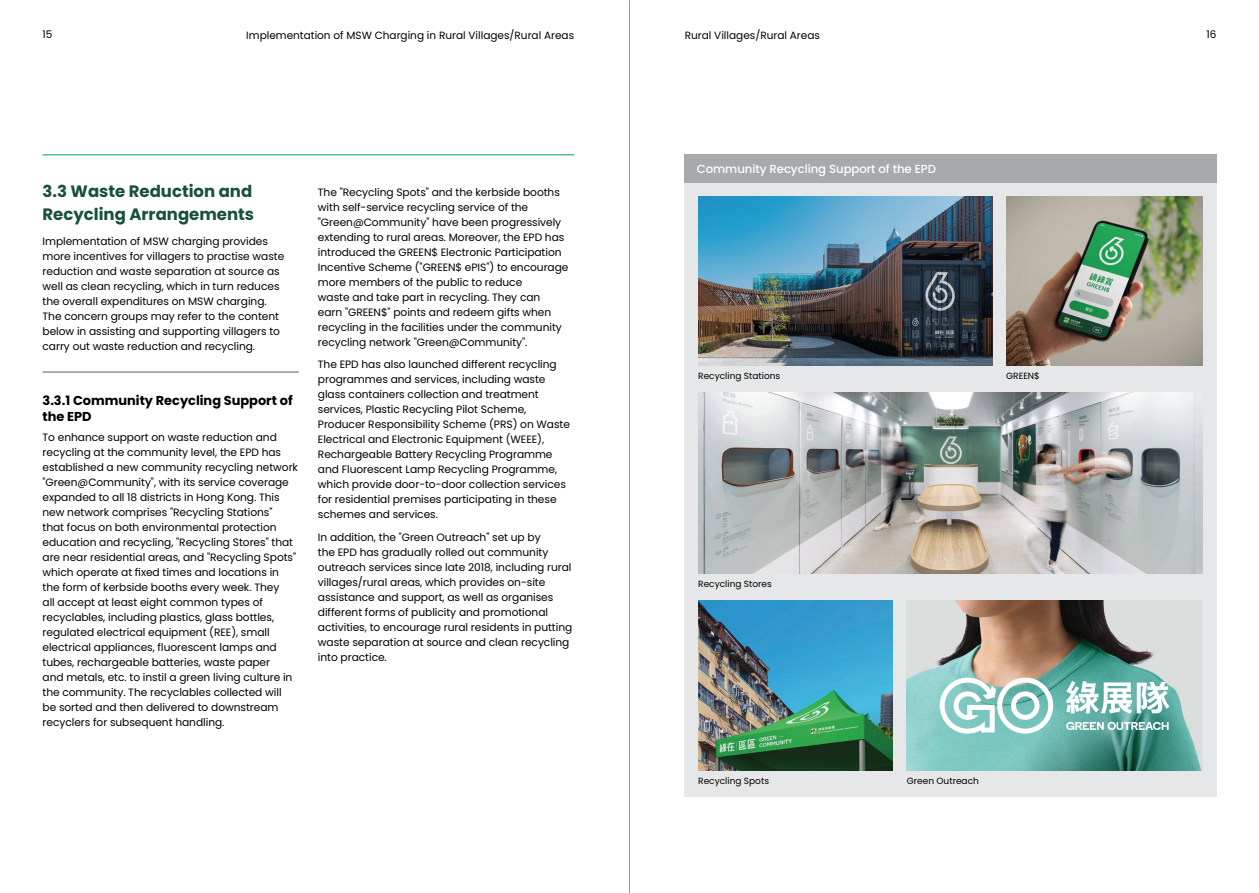
<style>
.page{position:relative;width:1259px;height:893px;background:#fff}
.page>*{position:absolute;margin:0;border:0;box-sizing:border-box;transform-origin:0 0}
.t1{font:700 16.5px/22.5px "Poppins";color:#185139}
.t2{font:700 12.9px/16.5px "Poppins";color:#000}
.t3{font:500 11.7px "Poppins";letter-spacing:-.005em;color:#fff}
.t4{font:10.65px/15px "Poppins";letter-spacing:-.005em;color:#000}
.t5{font:10.5px "Poppins";color:#000}
.t6{font:9px "Poppins";color:#000}
</style>
<div class="page">
<hr style="left:43px;top:154px;width:531px;height:2px;background:#53be95">
<hr style="left:43px;top:372px;width:256px;height:1px;background:#58595b">
<div style="left:684px;top:183px;width:532px;height:614px;background:#e6e7e8"></div>
<div style="left:684px;top:155px;width:532px;height:28px;background:#a7a9ac"></div>
<img style="left:698px;top:392px;width:504px;height:182px">
<img style="left:1006px;top:197px;width:196px;height:168px">
<img style="left:698px;top:197px;width:294px;height:168px">
<img style="left:698px;top:600px;width:194px;height:170px">
<img style="left:907px;top:600px;width:295px;height:170px">
<svg style="left:939px;top:678px;width:114px;height:56px;background:#aed8d2"></svg>
<svg style="left:1066px;top:681px;width:103px;height:32px;background:#b8dcd7"></svg>
<svg style="left:1066px;top:722px;width:102px;height:8px"></svg>
<hr style="left:629px;top:0;width:1px;height:893px;background:#939598">
<p class="t5" style="left:43px;top:28px;width:11px">15</p>
<p class="t5" style="left:246px;top:29px;width:329px">Implementation of MSW Charging in Rural Villages/Rural Areas</p>
<p class="t5" style="left:685px;top:29px;width:137px">Rural Villages/Rural Areas</p>
<p class="t5" style="left:1206px;top:28px;width:12px">16</p>
<h1 class="t1" style="left:43px;top:180px;width:213px">3.3 Waste Reduction and<br>Recycling Arrangements</h1>
<p class="t4" style="left:43px;top:234px;width:243px">Implementation of MSW charging provides more incentives for villagers to practise waste reduction and waste separation at source as well as clean recycling, which in turn reduces the overall expenditures on MSW charging.<br>The concern groups may refer to the content below in assisting and supporting villagers to carry out waste reduction and recycling.</p>
<p class="t2" style="left:43px;top:392px;width:252px">3.3.1 Community Recycling Support of the EPD</p>
<p class="t4" style="left:43px;top:430px;width:257px">To enhance support on waste reduction and recycling at the community level, the EPD has established a new community recycling network "Green@Community", with its service coverage expanded to all 18 districts in Hong Kong. This new network comprises "Recycling Stations"<br>that focus on both environmental protection education and recycling, "Recycling Stores" that are near residential areas, and "Recycling Spots" which operate at fixed times and locations in the form of kerbside booths every week. They<br>all accept at least eight common types of recyclables, including plastics, glass bottles, regulated electrical equipment (REE), small electrical appliances, fluorescent lamps and tubes, rechargeable batteries, waste paper<br>and metals, etc. to instil a green living culture in the community. The recyclables collected will be sorted and then delivered to downstream recyclers for subsequent handling.</p>
<p class="t4" style="left:318px;top:184px;width:252px">The "Recycling Spots" and the kerbside booths with self-service recycling service of the "Green@Community" have been progressively extending to rural areas. Moreover, the EPD has introduced the GREEN$ Electronic Participation Incentive Scheme ("GREEN$ ePIS") to encourage more members of the public to reduce<br>waste and take part in recycling. They can<br>earn "GREEN$" points and redeem gifts when recycling in the facilities under the community recycling network "Green@Community".</p>
<p class="t4" style="left:318px;top:357px;width:254px">The EPD has also launched different recycling programmes and services, including waste glass containers collection and treatment services, Plastic Recycling Pilot Scheme, Producer Responsibility Scheme (PRS) on Waste Electrical and Electronic Equipment (WEEE), Rechargeable Battery Recycling Programme and Fluorescent Lamp Recycling Programme, which provide door-to-door collection services for residential premises participating in these schemes and services.</p>
<p class="t4" style="left:318px;top:530px;width:256px">In addition, the "Green Outreach" set up by<br>the EPD has gradually rolled out community outreach services since late 2018, including rural villages/rural areas, which provides on-site assistance and support, as well as organises different forms of publicity and promotional activities, to encourage rural residents in putting waste separation at source and clean recycling into practice.</p>
<p class="t3" style="left:697px;top:162px;width:241px">Community Recycling Support of the EPD</p>
<p class="t6" style="left:698px;top:371px;width:84px">Recycling Stations</p>
<p class="t6" style="left:1006px;top:371px;width:35px">GREEN$</p>
<p class="t6" style="left:698px;top:579px;width:75px">Recycling Stores</p>
<p class="t6" style="left:698px;top:775px;width:72px">Recycling Spots</p>
<p class="t6" style="left:907px;top:775px;width:74px">Green Outreach</p>
</div>
